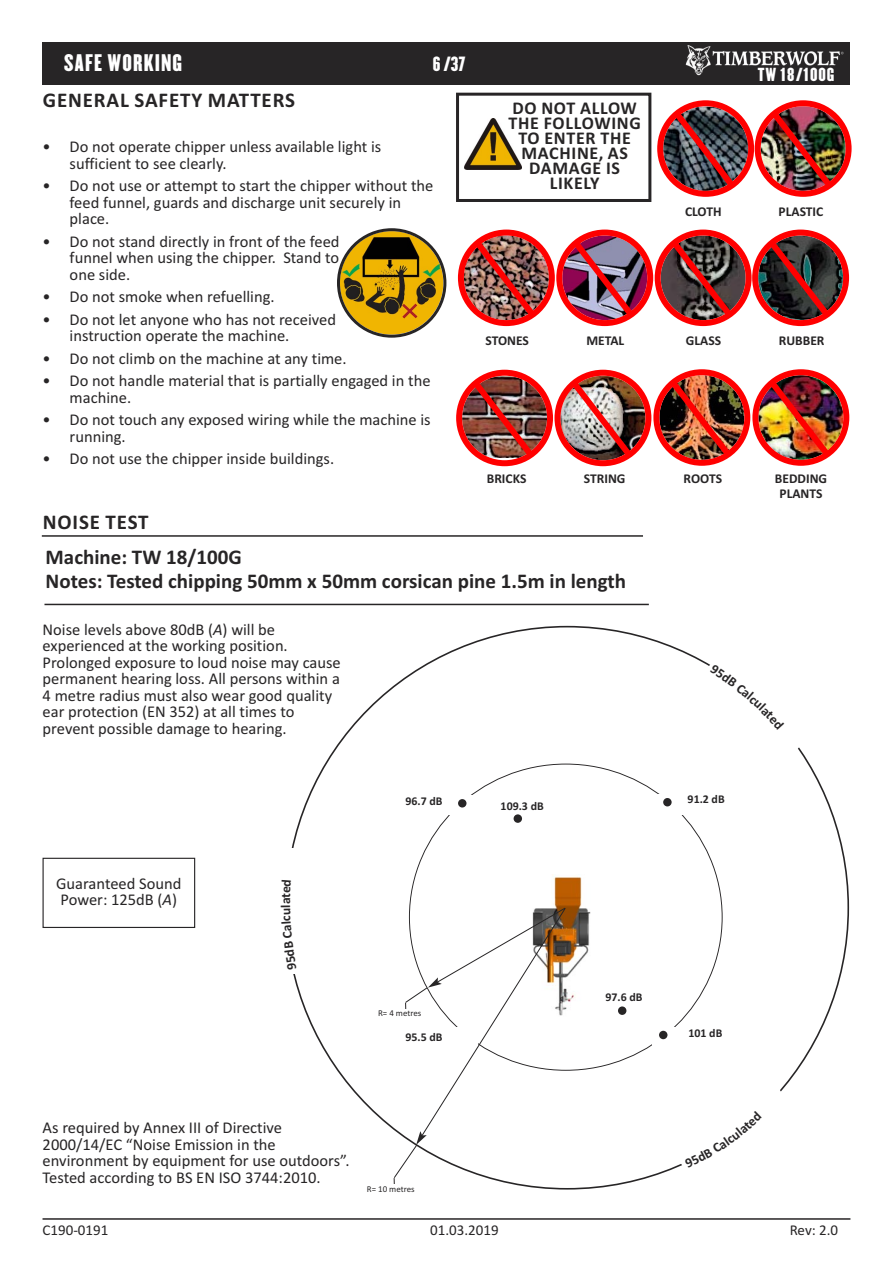
<style>
.page{position:relative;width:893px;height:1263px;background:#fff}
.page>*{position:absolute;margin:0;border:0;box-sizing:border-box;transform-origin:0 0}
.t1{font:700 21px/35.1px "Calibri";color:#272526}
.t2{font:700 21px "Calibri";letter-spacing:.04em;color:#272526}
.t3{font:21px "Champion HTF Lightweight";letter-spacing:.05em;color:#fff}
.t4{font:700 18px/15px "Calibri";letter-spacing:.04em;color:#272526;text-align:center}
.t5{font:18px "Champion HTF Lightweight";color:#fff}
.t6{font:16.5px/16.5px "Calibri";color:#272526}
.t7{font:16.5px "Champion HTF Lightweight";letter-spacing:.05em;color:#fff}
.t8{font:15px "Calibri";color:#272526}
.t9{font:700 13.5px/15px "Calibri";color:#272526;text-align:center}
.t10{font:700 11.85px "Calibri";color:#272526}
.t11{font:9px "Calibri";color:#272526}
.s1{font-style:italic}
</style>
<div class="page">
<div style="left:43px;top:43px;width:807px;height:42px;background:#272526"></div>
<img style="left:682px;top:42px;width:163px;height:34px">
<hr style="left:43px;top:1218px;width:807px;height:2px;background:#272526">
<div style="left:43px;top:858px;width:152px;height:70px;border:1px solid #272526"></div>
<img style="left:657px;top:100px;width:195px;height:97px">
<img style="left:458px;top:230px;width:391px;height:96px">
<img style="left:456px;top:369px;width:393px;height:97px">
<div style="left:456px;top:93px;width:195px;height:109px;border:3px solid #272526"></div>
<img style="left:464px;top:119px;width:58px;height:50px">
<hr style="left:42px;top:535px;width:601px;height:2px;background:#272526">
<hr style="left:44px;top:604px;width:605px;height:1px;background:#272526">
<svg style="left:337px;top:228px;width:109px;height:110px"></svg>
<svg style="left:291px;top:626px;width:558px;height:563px"></svg>
<div style="left:274px;top:848px;width:31px;height:126px;background:#fff"></div>
<svg style="left:409px;top:763px;width:314px;height:308px"></svg>
<div style="left:652px;top:794px;width:73px;height:20px;background:#fff"></div>
<div style="left:405px;top:795px;width:73px;height:19px;background:#fff"></div>
<div style="left:652px;top:1027px;width:71px;height:22px;background:#fff"></div>
<div style="left:377px;top:1009px;width:54px;height:12px;background:#fff"></div>
<div style="left:491px;top:801px;width:62px;height:25px;background:#fff"></div>
<div style="left:663px;top:798px;width:9px;height:8px;background:#272526;border-radius:50%"></div>
<div style="left:458px;top:799px;width:8px;height:8px;background:#272526;border-radius:50%"></div>
<div style="left:659px;top:1031px;width:8px;height:8px;background:#272526;border-radius:50%"></div>
<div style="left:514px;top:814px;width:8px;height:9px;background:#272526;border-radius:50%"></div>
<div style="left:366px;top:1184px;width:57px;height:13px;background:#fff"></div>
<img style="left:524px;top:875px;width:86px;height:142px">
<div style="left:593px;top:991px;width:62px;height:26px;background:#fff"></div>
<div style="left:618px;top:1006px;width:8px;height:9px;background:#272526;border-radius:50%"></div>
<svg style="left:393px;top:907px;width:174px;height:278px"></svg>
<svg style="left:701px;top:655px;width:106px;height:103px"></svg>
<svg style="left:673px;top:1083px;width:119px;height:94px"></svg>
<p class="t3" style="left:64px;top:55px;width:120px">SAFE WORKING</p>
<p class="t5" style="left:433px;top:56px;width:34px">6 /37</p>
<p class="t2" style="left:43px;top:93px;width:254px">GENERAL SAFETY MATTERS</p>
<p class="t6" style="left:70px;top:140px;width:313px;text-indent:-27px">• Do not operate chipper unless available light is sufficient to see clearly.</p>
<p class="t6" style="left:70px;top:179px;width:365px;text-indent:-27px">• Do not use or attempt to start the chipper without the feed funnel, guards and discharge unit securely in place.</p>
<p class="t6" style="left:70px;top:234px;width:271px;text-align:justify;text-indent:-27px">• Do not stand directly in front of the feed funnel when using the chipper. Stand to one side.</p>
<p class="t6" style="left:43px;top:290px;width:234px">• Do not smoke when refuelling.</p>
<p class="t6" style="left:70px;top:312px;width:268px;text-indent:-27px">• Do not let anyone who has not received instruction operate the machine.</p>
<p class="t6" style="left:43px;top:351px;width:306px">• Do not climb on the machine at any time.</p>
<p class="t6" style="left:70px;top:374px;width:362px;text-indent:-27px">• Do not handle material that is partially engaged in the machine.</p>
<p class="t6" style="left:70px;top:413px;width:363px;text-indent:-27px">• Do not touch any exposed wiring while the machine is running.</p>
<p class="t6" style="left:43px;top:452px;width:293px">• Do not use the chipper inside buildings.</p>
<p class="t4" style="left:508px;top:102px;width:134px">DO NOT ALLOW<br>THE FOLLOWING<br>TO ENTER THE<br>MACHINE, AS<br>DAMAGE IS<br>LIKELY</p>
<p class="t7" style="left:758px;top:68px;width:78px">TW 18/100G</p>
<p class="t9" style="left:685px;top:205px;width:38px">CLOTH</p>
<p class="t9" style="left:779px;top:205px;width:46px">PLASTIC</p>
<p class="t9" style="left:485px;top:334px;width:45px">STONES</p>
<p class="t9" style="left:586px;top:334px;width:39px">METAL</p>
<p class="t9" style="left:686px;top:334px;width:37px">GLASS</p>
<p class="t9" style="left:779px;top:334px;width:47px">RUBBER</p>
<p class="t9" style="left:487px;top:472px;width:41px">BRICKS</p>
<p class="t9" style="left:584px;top:472px;width:43px">STRING</p>
<p class="t9" style="left:684px;top:472px;width:40px">ROOTS</p>
<p class="t9" style="left:775px;top:472px;width:54px">BEDDING<br>PLANTS</p>
<p class="t1" style="left:43px;top:506px;width:200px">NOISE TEST<br>Machine: TW 18/100G</p>
<p class="t1" style="left:46px;top:565px;width:582px">Notes: Tested chipping 50mm x 50mm corsican pine 1.5m in length</p>
<p class="t6" style="left:43px;top:622px;width:300px">Noise levels above 80dB (<span class="s1">A</span>) will be experienced at the working position.<br>Prolonged exposure to loud noise may cause permanent hearing loss. All persons within a 4 metre radius must also wear good quality ear protection (EN 352) at all times to prevent possible damage to hearing.</p>
<p class="t6" style="left:56px;top:876px;width:127px">Guaranteed Sound<br>Power: 125dB (<span class="s1">A</span>)</p>
<p class="t9" style="left:279px;top:904px;width:8px;rotate:-90deg">a</p>
<p class="t10" style="left:405px;top:796px;width:39px">96.7 dB</p>
<p class="t10" style="left:688px;top:795px;width:39px">91.2 dB</p>
<p class="t10" style="left:501px;top:802px;width:45px">109.3 dB</p>
<p class="t11" style="left:378px;top:1010px;width:45px">R= 4 metres</p>
<p class="t10" style="left:405px;top:1033px;width:39px">95.5 dB</p>
<p class="t6" style="left:43px;top:1121px;width:308px">As required by Annex III of Directive 2000/14/EC “Noise Emission in the environment by equipment for use outdoors”.<br>Tested according to BS EN ISO 3744:2010.</p>
<p class="t11" style="left:367px;top:1186px;width:49px">R= 10 metres</p>
<p class="t10" style="left:605px;top:993px;width:39px">97.6 dB</p>
<p class="t10" style="left:688px;top:1028px;width:35px">101 dB</p>
<p class="t8" style="left:43px;top:1224px;width:67px">C190-0191</p>
<p class="t8" style="left:430px;top:1224px;width:70px">01.03.2019</p>
<p class="t8" style="left:790px;top:1224px;width:50px">Rev: 2.0</p>
</div>
